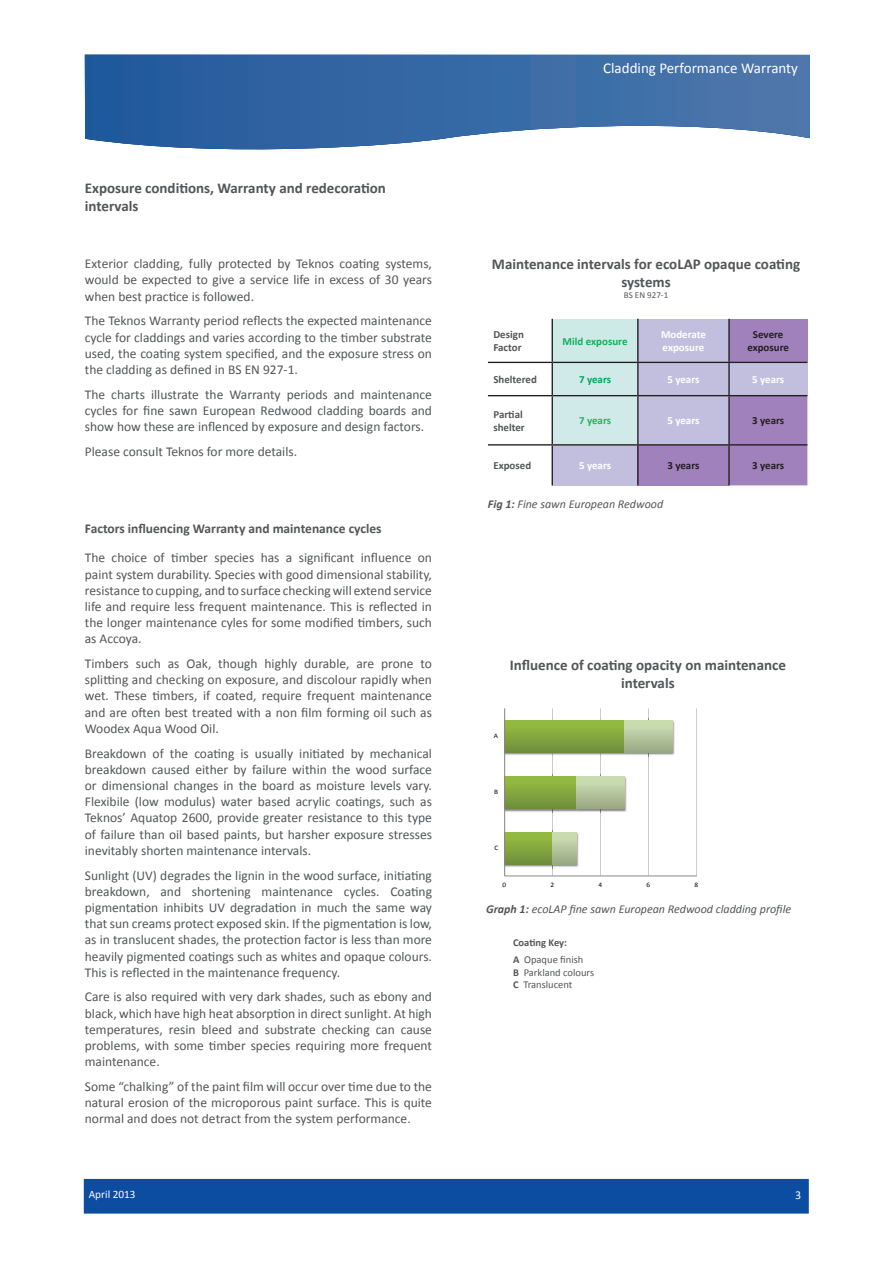
<style>
.page{position:relative;width:893px;height:1263px;background:#fff}
.page>*{position:absolute;margin:0;border:0;box-sizing:border-box;transform-origin:0 0}
.t1{font:700 15px/18px "Calibri";color:#545557;text-align:center}
.t2{font:15px "Calibri";color:#fff}
.t3{font:13.5px/16.2px "Calibri";color:#545557;text-align:justify}
.t4{font:700 13.5px "Calibri";color:#545557}
.t5{font:italic 12px "Calibri";color:#545557}
.t6{font:12px "Calibri";color:#fff}
.t7{font:11.25px "Calibri";color:#fff}
.t8{font:700 10.95px/13px "Calibri";color:#545557}
.t9{font:700 10.95px/13px "Calibri";color:#fff}
.t10{font:700 10.95px/13px "Calibri";color:#231f20;text-align:center}
.t11{font:700 10.95px "Calibri";color:#10af5e}
.t12{font:700 10.95px "Calibri";letter-spacing:-.005em;color:#00a65f}
.t13{font:700 10.95px "Calibri";letter-spacing:-.005em;color:#28b35d}
.t14{font:10.5px/12.6px "Calibri";color:#545557}
.t15{font:700 10.5px/16.8px "Calibri";letter-spacing:-.005em;color:#545557}
.t16{font:9px "Calibri";color:#545557}
.t17{font:6.75px "Calibri";color:#040503;scale:1.07 1}
.s1{font-weight:700}
.s2{font-weight:400}
</style>
<div class="page">
<div style="left:85px;top:1180px;width:723px;height:33px;background:#0d4da1"></div>
<div style="left:84px;top:1179px;width:725px;height:34px;border:2px solid #0d4da1"></div>
<img style="left:85px;top:55px;width:725px;height:95px">
<div style="left:552px;top:319px;width:86px;height:43px;background:#ceeae7"></div>
<div style="left:638px;top:319px;width:91px;height:43px;background:#c2bfde"></div>
<div style="left:729px;top:319px;width:78px;height:43px;background:#a181bb"></div>
<svg style="left:553px;top:363px;width:254px;height:122px;background:#bbb9d6"></svg>
<div style="left:552px;top:445px;width:86px;height:40px;background:#c2bfde"></div>
<div style="left:638px;top:445px;width:91px;height:40px;background:#a181bb"></div>
<hr style="left:552px;top:319px;width:1px;height:43px;background:#231f20">
<hr style="left:637px;top:319px;width:2px;height:43px;background:#231f20">
<hr style="left:728px;top:319px;width:2px;height:43px;background:#231f20">
<hr style="left:488px;top:362px;width:64px;height:1px;background:#231f20">
<hr style="left:552px;top:362px;width:86px;height:1px;background:#231f20">
<hr style="left:552px;top:363px;width:1px;height:32px;background:#231f20">
<hr style="left:638px;top:362px;width:91px;height:1px;background:#231f20">
<hr style="left:637px;top:363px;width:2px;height:32px;background:#231f20">
<hr style="left:729px;top:362px;width:78px;height:1px;background:#231f20">
<hr style="left:728px;top:363px;width:2px;height:32px;background:#231f20">
<hr style="left:488px;top:395px;width:64px;height:1px;background:#231f20">
<hr style="left:552px;top:395px;width:86px;height:1px;background:#231f20">
<hr style="left:552px;top:396px;width:1px;height:48px;background:#231f20">
<hr style="left:638px;top:395px;width:91px;height:1px;background:#231f20">
<hr style="left:637px;top:396px;width:2px;height:48px;background:#231f20">
<hr style="left:729px;top:395px;width:78px;height:1px;background:#231f20">
<hr style="left:728px;top:396px;width:2px;height:48px;background:#231f20">
<hr style="left:488px;top:444px;width:64px;height:2px;background:#231f20">
<hr style="left:552px;top:444px;width:86px;height:2px;background:#231f20">
<hr style="left:552px;top:446px;width:1px;height:39px;background:#231f20">
<hr style="left:638px;top:444px;width:91px;height:2px;background:#231f20">
<hr style="left:637px;top:446px;width:2px;height:39px;background:#231f20">
<hr style="left:729px;top:444px;width:78px;height:2px;background:#231f20">
<hr style="left:728px;top:446px;width:2px;height:39px;background:#231f20">
<hr style="left:552px;top:708px;width:1px;height:168px;background:#868686">
<hr style="left:600px;top:708px;width:1px;height:168px;background:#868686">
<hr style="left:648px;top:708px;width:1px;height:168px;background:#868686">
<hr style="left:697px;top:708px;width:1px;height:168px;background:#868686">
<img style="left:505px;top:831px;width:74px;height:37px">
<img style="left:505px;top:775px;width:69px;height:38px">
<img style="left:505px;top:719px;width:117px;height:37px">
<img style="left:552px;top:719px;width:49px;height:37px">
<img style="left:550px;top:831px;width:6px;height:37px">
<img style="left:580px;top:777px;width:47px;height:35px">
<img style="left:574px;top:808px;width:6px;height:4px">
<img style="left:628px;top:721px;width:47px;height:34px">
<img style="left:622px;top:752px;width:6px;height:3px">
<div style="left:505px;top:832px;width:48px;height:32px;background:linear-gradient(to bottom,#98c040,#71913c)"></div>
<div style="left:505px;top:776px;width:72px;height:32px;background:linear-gradient(to bottom,#98c040,#71913c)"></div>
<div style="left:505px;top:720px;width:120px;height:32px;background:linear-gradient(to bottom,#98c040,#71913c)"></div>
<div style="left:553px;top:832px;width:24px;height:32px;background:linear-gradient(to bottom,#d0e4b6,#9cab87)"></div>
<div style="left:577px;top:776px;width:48px;height:32px;background:linear-gradient(to bottom,#d1e4b6,#9dac88)"></div>
<div style="left:625px;top:720px;width:48px;height:32px;background:linear-gradient(to bottom,#d0e4b6,#9dac87)"></div>
<hr style="left:505px;top:876px;width:192px;height:1px;background:#868686">
<hr style="left:504px;top:708px;width:1px;height:168px;background:#868686">
<p class="t1" style="left:85px;top:179px;width:303px;text-align:left">Exposure conditions, Warranty and redecoration intervals</p>
<p class="t3" style="left:85px;top:255px;width:349px">Exterior cladding, fully protected by Teknos coating systems, would be expected to give a service life in excess of 30 years when best practice is followed.</p>
<p class="t3" style="left:85px;top:312px;width:349px">The Teknos Warranty period reflects the expected maintenance cycle for claddings and varies according to the timber substrate used, the coating system specified, and the exposure stress on the cladding as defined in BS EN 927-1.</p>
<p class="t3" style="left:85px;top:385px;width:349px">The charts illustrate the Warranty periods and maintenance cycles for fine sawn European Redwood cladding boards and show how these are inflenced by exposure and design factors.</p>
<p class="t3" style="left:85px;top:443px;width:214px">Please consult Teknos for more details.</p>
<p class="t4" style="left:85px;top:520px;width:298px">Factors influencing Warranty and maintenance cycles</p>
<p class="t3" style="left:85px;top:549px;width:349px">The choice of timber species has a significant influence on paint system durability. Species with good dimensional stability, resistance to cupping, and to surface checking will extend service life and require less frequent maintenance. This is reflected in the longer maintenance cyles for some modified timbers, such as Accoya.</p>
<p class="t3" style="left:85px;top:655px;width:349px">Timbers such as Oak, though highly durable, are prone to splitting and checking on exposure, and discolour rapidly when wet. These timbers, if coated, require frequent maintenance and are often best treated with a non film forming oil such as Woodex Aqua Wood Oil.</p>
<p class="t3" style="left:85px;top:744px;width:349px">Breakdown of the coating is usually initiated by mechanical breakdown caused either by failure within the wood surface or dimensional changes in the board as moisture levels vary.<br>Flexibile (low modulus) water based acrylic coatings, such as Teknos’ Aquatop 2600, provide greater resistance to this type of failure than oil based paints, but harsher exposure stresses inevitably shorten maintenance intervals.</p>
<p class="t3" style="left:85px;top:866px;width:349px">Sunlight (UV) degrades the lignin in the wood surface, initiating breakdown, and shortening maintenance cycles. Coating pigmentation inhibits UV degradation in much the same way that sun creams protect exposed skin. If the pigmentation is low, as in translucent shades, the protection factor is less than more heavily pigmented coatings such as whites and opaque colours.<br>This is reflected in the maintenance frequency.</p>
<p class="t3" style="left:85px;top:988px;width:349px">Care is also required with very dark shades, such as ebony and black, which have high heat absorption in direct sunlight. At high temperatures, resin bleed and substrate checking can cause problems, with some timber species requiring more frequent maintenance.</p>
<p class="t3" style="left:85px;top:1078px;width:349px">Some “chalking” of the paint film will occur over time due to the natural erosion of the microporous paint surface. This is quite normal and does not detract from the system performance.</p>
<p class="t7" style="left:89px;top:1188px;width:48px">April 2013</p>
<p class="t2" style="left:603px;top:59px;width:196px">Cladding Performance Warranty</p>
<p class="t1" style="left:492px;top:255px;width:310px">Maintenance intervals for ecoLAP opaque coating systems</p>
<p class="t16" style="left:624px;top:290px;width:46px">BS EN 927-1</p>
<p class="t8" style="left:493px;top:327px;width:32px">Design<br>Factor</p>
<p class="t11" style="left:563px;top:334px;width:66px">Mild exposure</p>
<p class="t9" style="left:661px;top:327px;width:46px">Moderate exposure</p>
<p class="t10" style="left:747px;top:327px;width:43px">Severe exposure</p>
<p class="t8" style="left:493px;top:372px;width:45px">Sheltered</p>
<p class="t12" style="left:579px;top:373px;width:34px">7 years</p>
<p class="t9" style="left:667px;top:372px;width:34px">5 years</p>
<p class="t9" style="left:752px;top:372px;width:34px">5 years</p>
<p class="t8" style="left:493px;top:407px;width:33px">Partial shelter</p>
<p class="t13" style="left:579px;top:414px;width:34px">7 years</p>
<p class="t9" style="left:667px;top:414px;width:34px">5 years</p>
<p class="t10" style="left:752px;top:414px;width:34px">3 years</p>
<p class="t8" style="left:493px;top:459px;width:39px">Exposed</p>
<p class="t9" style="left:579px;top:459px;width:34px">5 years</p>
<p class="t10" style="left:667px;top:459px;width:34px">3 years</p>
<p class="t10" style="left:752px;top:459px;width:34px">3 years</p>
<p class="t5" style="left:488px;top:496px;width:177px"><span class="s1">Fig 1:</span> Fine sawn European Redwood</p>
<p class="t1" style="left:510px;top:655px;width:277px">Influence of coating opacity on maintenance intervals</p>
<p class="t17" style="left:494px;top:732px;width:5px">A</p>
<p class="t17" style="left:494px;top:788px;width:5px">B</p>
<p class="t17" style="left:494px;top:844px;width:5px">C</p>
<p class="t17" style="left:503px;top:880px;width:5px">0</p>
<p class="t17" style="left:550px;top:880px;width:5px">2</p>
<p class="t17" style="left:598px;top:880px;width:5px">4</p>
<p class="t17" style="left:646px;top:880px;width:5px">6</p>
<p class="t17" style="left:694px;top:880px;width:5px">8</p>
<p class="t5" style="left:486px;top:902px;width:307px"><span class="s1">Graph 1:</span> ecoLAP fine sawn European Redwood cladding profile</p>
<p class="t15" style="left:513px;top:934px;width:72px">Coating Key:<br>A <span class="s2">Opaque finish</span></p>
<p class="t14" style="left:513px;top:965px;width:83px"><span class="s1">B</span> Parkland colours<br><span class="s1">C</span> Translucent</p>
<p class="t6" style="left:795px;top:1187px;width:8px">3</p>
</div>
